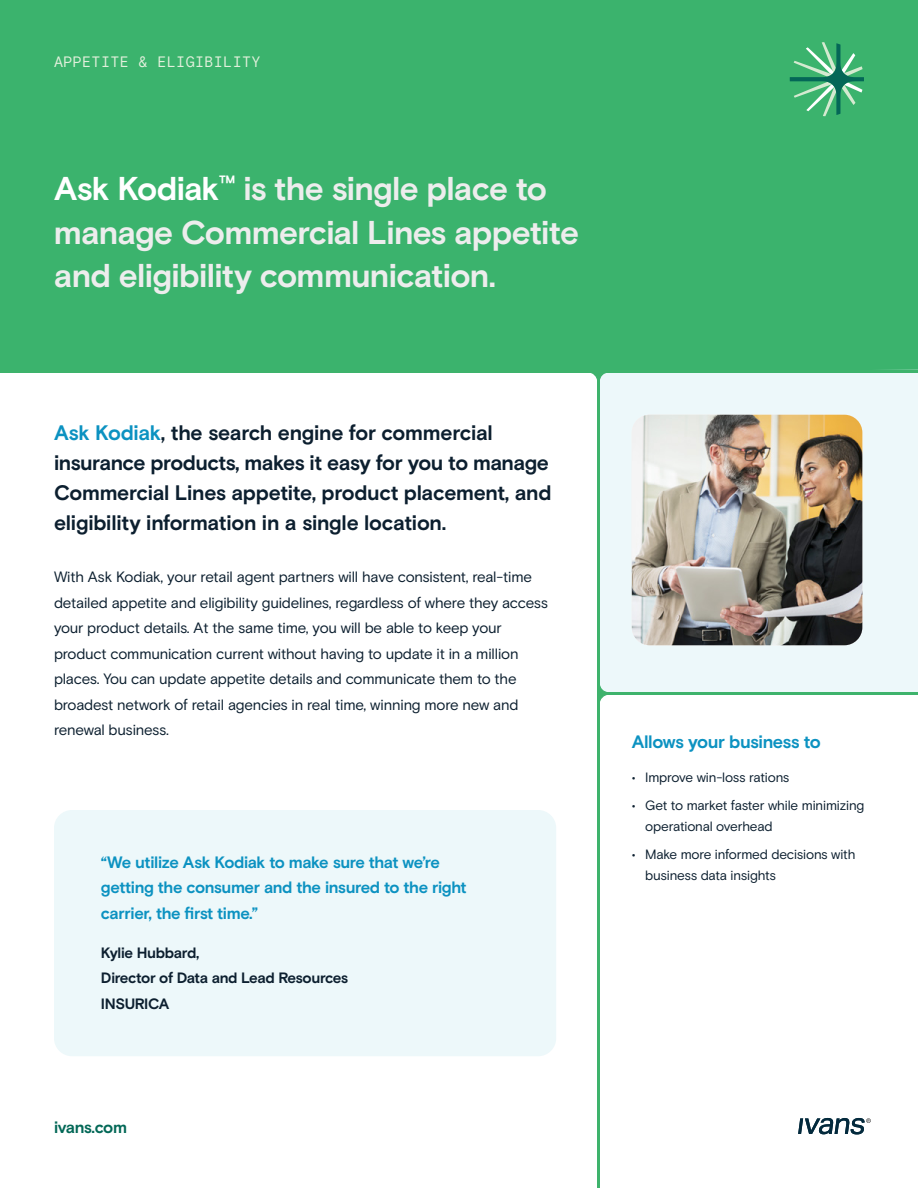
<style>
.page{position:relative;width:918px;height:1188px;background:#fff}
.page>*{position:absolute;margin:0;border:0;box-sizing:border-box;transform-origin:0 0}
.t1{font:700 33px/43.5px "Basis Grotesque";letter-spacing:-.02em;color:#ededed}
.t2{font:700 21px/30px "Basis Grotesque";letter-spacing:-.02em;color:#0c1f2f}
.t3{font:700 18px "Basis Grotesque";letter-spacing:-.025em;color:#0c92c1}
.t4{font:700 16.5px/25.5px "Basis Grotesque";letter-spacing:-.025em;color:#0c92c1}
.t5{font:700 16.5px "Basis Grotesque";letter-spacing:-.03em;color:#036857}
.t6{font:15px/25.5px "Basis Grotesque";letter-spacing:-.015em;color:#0c1f2f}
.t7{font:700 15px/25.5px "Basis Grotesque";letter-spacing:-.03em;color:#0c1f2f}
.t8{font:15px "Basis Grotesque Mono";letter-spacing:.025em;color:#e2f0dc}
.t9{font:13.5px/21px "Basis Grotesque";letter-spacing:-.015em;color:#0c1f2f}
.s1{color:#fff}
.s2{color:#0c92c1}
</style>
<div class="page">
<div style="left:0;top:0;width:918px;height:371px;background:#3bb36d"></div>
<div style="left:600px;top:372px;width:318px;height:320px;background:#edf8fa"></div>
<hr style="left:597px;top:378px;width:3px;height:810px;background:#3eb36c">
<svg style="left:600px;top:683px;width:9px;height:19px"></svg>
<svg style="left:588px;top:372px;width:21px;height:10px"></svg>
<hr style="left:602px;top:692px;width:316px;height:3px;background:#3eb36c">
<hr style="left:0;top:370px;width:918px;height:2px;background:#3eb36c">
<svg style="left:790px;top:42px;width:74px;height:74px"></svg>
<svg style="left:798px;top:1118px;width:73px;height:16px"></svg>
<div style="left:54px;top:810px;width:502px;height:246px;background:#edf8fa;border-radius:18px"></div>
<img style="left:632px;top:415px;width:230px;height:230px">
<p class="t8" style="left:54px;top:53px;width:208px">APPETITE &amp; ELIGIBILITY</p>
<h1 class="t1" style="left:54px;top:168px;width:526px"><span class="s1">Ask Kodiak</span><sup>™</sup> is the single place to manage Commercial Lines appetite and eligibility communication.</h1>
<h2 class="t2" style="left:54px;top:418px;width:499px"><span class="s2">Ask Kodiak</span>, the search engine for commercial insurance products, makes it easy for you to manage Commercial Lines appetite, product placement, and eligibility information in a single location.</h2>
<p class="t6" style="left:54px;top:564px;width:495px">With Ask Kodiak, your retail agent partners will have consistent, real-time detailed appetite and eligibility guidelines, regardless of where they access your product details. At the same time, you will be able to keep your product communication current without having to update it in a million places. You can update appetite details and communicate them to the broadest network of retail agencies in real time, winning more new and renewal business.</p>
<p class="t4" style="left:101px;top:850px;width:367px">“We utilize Ask Kodiak to make sure that we’re getting the consumer and the insured to the right carrier, the first time.”</p>
<p class="t7" style="left:101px;top:940px;width:249px">Kylie Hubbard,<br>Director of Data and Lead Resources<br>INSURICA</p>
<p class="t5" style="left:54px;top:1118px;width:75px">ivans.com</p>
<p class="t3" style="left:632px;top:731px;width:191px">Allows your business to</p>
<p class="t9" style="left:632px;top:767px;width:159px">• Improve win-loss rations</p>
<p class="t9" style="left:645px;top:795px;width:221px;text-indent:-14px">• Get to market faster while minimizing operational overhead</p>
<p class="t9" style="left:645px;top:844px;width:212px;text-indent:-14px">• Make more informed decisions with business data insights</p>
</div>
